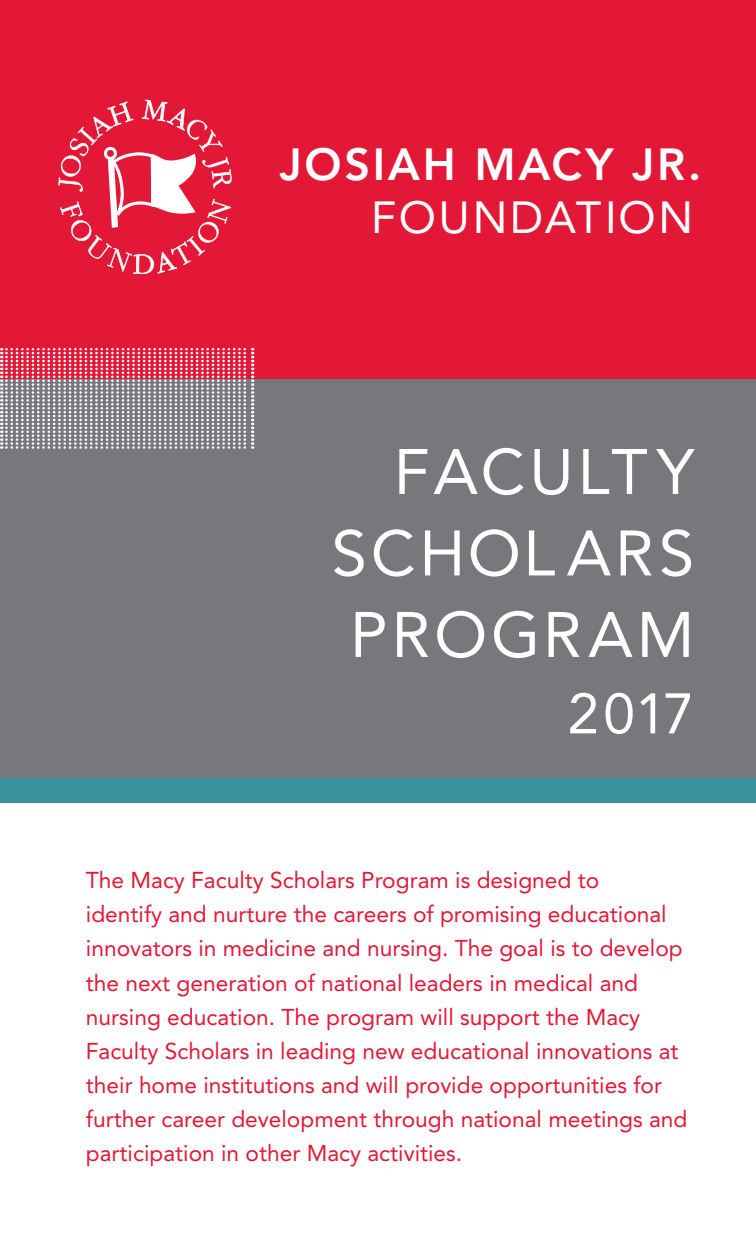
<style>
.page{position:relative;width:756px;height:1260px;background:#fff}
.page>*{position:absolute;margin:0;border:0;box-sizing:border-box;transform-origin:0 0}
.t1{font:63.52px/81.5px "Avenir LT Std";letter-spacing:.06em;color:#fff;text-align:justify}
.t2{font:56.52px "Avenir LT Std";color:#fff}
.t3{font:800 44.62px/53.6px "Avenir LT Std";letter-spacing:.06em;color:#fff;text-align:right}
.t4{font:22.75px/34.1px "Avenir LT Std";color:#e31837}
.s1{font-weight:400}
</style>
<div class="page">
<div style="left:0;top:772px;width:756px;height:31px;background:#38939b"></div>
<div style="left:0;top:0;width:756px;height:681px;background:#e31837"></div>
<div style="left:0;top:379px;width:756px;height:398px;background:#77787b"></div>
<svg style="left:1px;top:348px;width:254px;height:101px"></svg>
<svg style="left:58px;top:100px;width:174px;height:174px"></svg>
<p class="t3" style="left:280px;top:138px;width:423px">JOSIAH MACY JR.<br><span class="s1">FOUNDATION</span></p>
<p class="t1" style="left:332px;top:432px;width:364px;text-indent:62px">FACULTY SCHOL ARS PROGRAM</p>
<p class="t2" style="left:567px;top:681px;width:128px">2017</p>
<p class="t4" style="left:86px;top:863px;width:603px">The Macy Faculty Scholars Program is designed to<br>identify and nurture the careers of promising educational innovators in medicine and nursing. The goal is to develop the next generation of national leaders in medical and nursing education. The program will support the Macy Faculty Scholars in leading new educational innovations at their home institutions and will provide opportunities for further career development through national meetings and participation in other Macy activities.</p>
</div>
